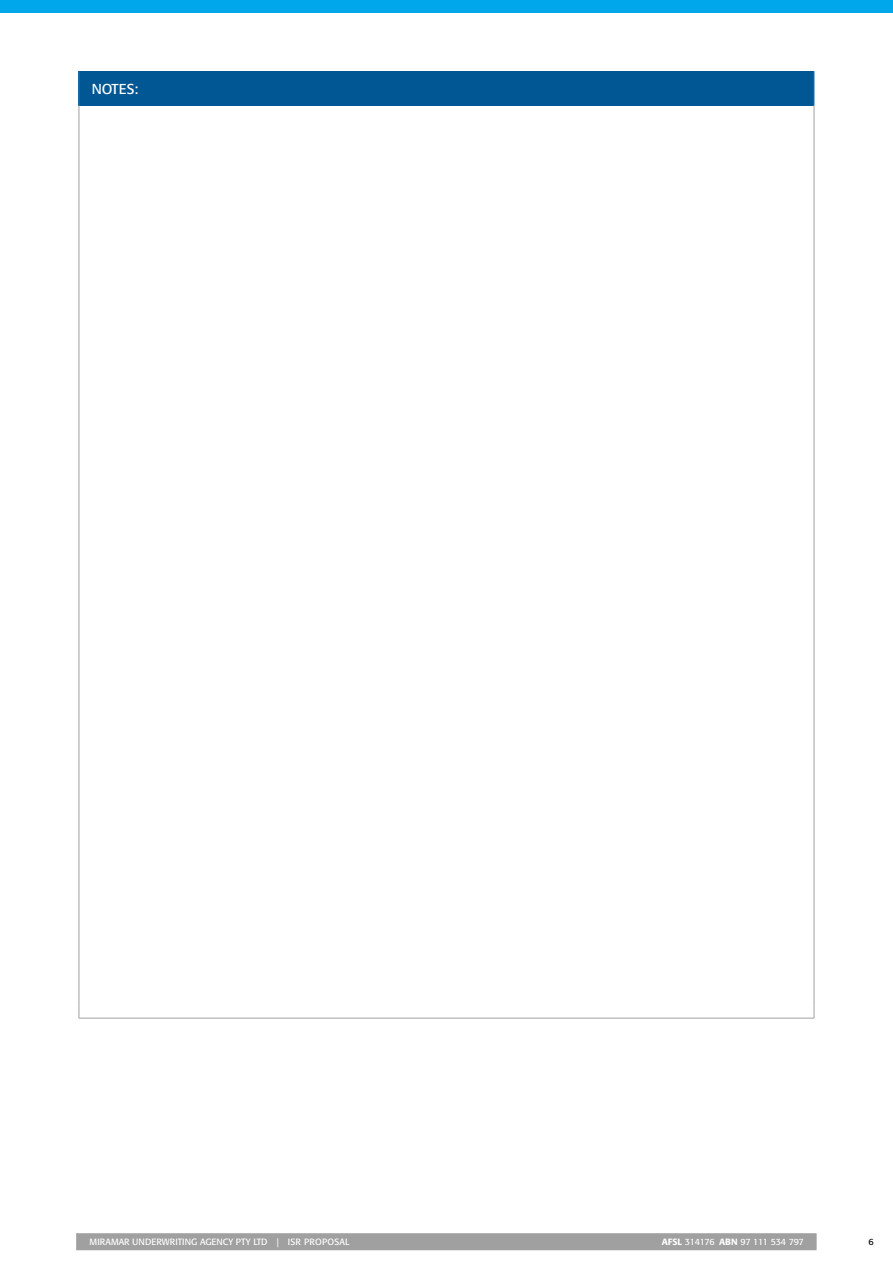
<style>
.page{position:relative;width:893px;height:1263px;background:#fff}
.page>*{position:absolute;margin:0;border:0;box-sizing:border-box;transform-origin:0 0}
.t1{font:14.25px "Formata Regular SC";color:#fff}
.t2{font:9px "Formata";color:#fff}
.t3{font:9px "Formata";letter-spacing:-.04em;color:#fff}
.t4{font:9px "Formata";color:#000}
.s1{font-weight:500}
</style>
<div class="page">
<div style="left:0;top:0;width:893px;height:13px;background:#00a8eb"></div>
<div style="left:76px;top:1233px;width:741px;height:17px;background:#a0a0a0"></div>
<div style="left:79px;top:71px;width:735px;height:34px;background:#005793"></div>
<hr style="left:79px;top:105px;width:1px;height:900px;background:#a0a0a0">
<hr style="left:814px;top:105px;width:1px;height:900px;background:#a0a0a0">
<svg style="left:79px;top:1005px;width:1px;height:13px"></svg>
<svg style="left:814px;top:1005px;width:1px;height:13px"></svg>
<hr style="left:79px;top:1018px;width:188px;height:1px;background:#a0a0a0">
<hr style="left:267px;top:1018px;width:136px;height:1px;background:#a0a0a0">
<hr style="left:403px;top:1018px;width:137px;height:1px;background:#a0a0a0">
<hr style="left:540px;top:1018px;width:137px;height:1px;background:#a0a0a0">
<hr style="left:677px;top:1018px;width:137px;height:1px;background:#a0a0a0">
<hr style="left:79px;top:71px;width:1px;height:34px;background:#1f79b8">
<hr style="left:814px;top:71px;width:1px;height:34px;background:#1f79b8">
<h1 class="t1" style="left:92px;top:80px;width:19px">NOTES</h1>
<h1 class="t1" style="left:134px;top:80px;width:5px">:</h1>
<p class="t2" style="left:89px;top:1237px;width:262px">MIRAMAR UNDERWRITING AGENCY PTY LTD | I SR PROPOSAL</p>
<p class="t3" style="left:662px;top:1237px;width:143px"><span class="s1">AFSL</span> 314176 <span class="s1">ABN</span> 97 111 534 797</p>
<p class="t4" style="left:868px;top:1237px;width:7px">6</p>
</div>
